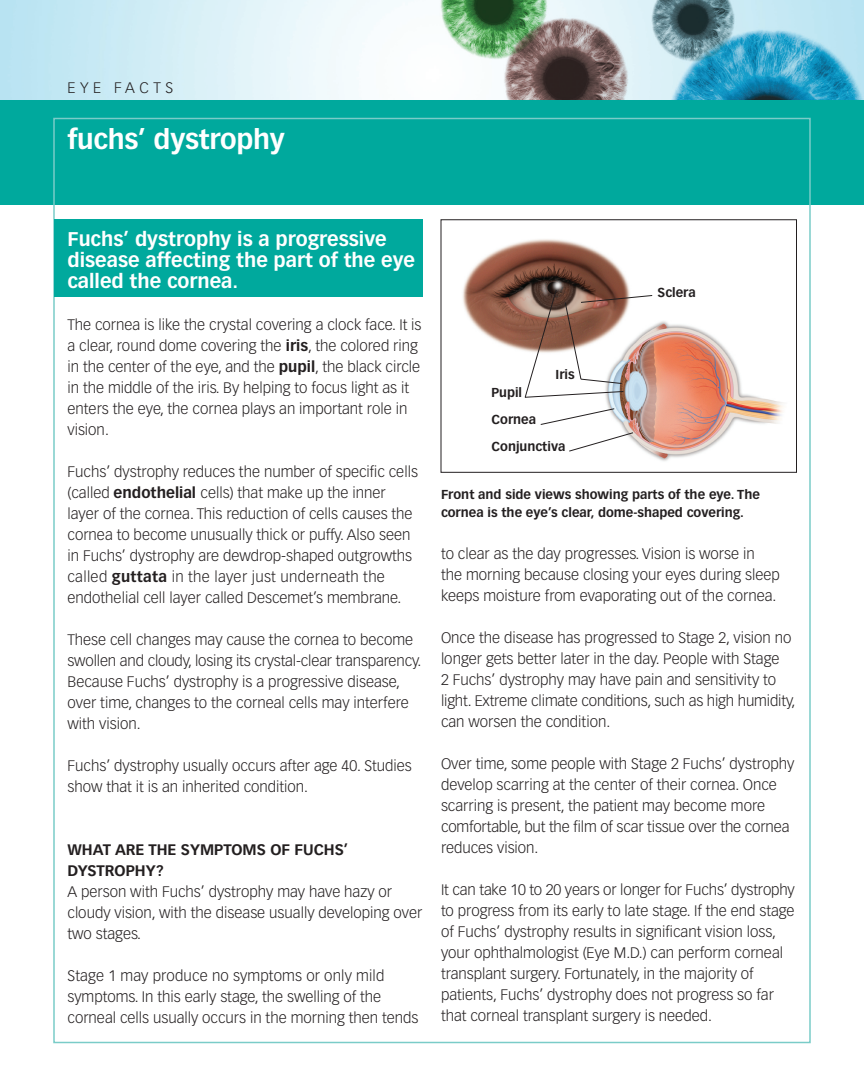
<style>
.page{position:relative;width:864px;height:1080px;background:#fff}
.page>*{position:absolute;margin:0;border:0;box-sizing:border-box;transform-origin:0 0}
.t1{font:700 27px "Vectora LH";letter-spacing:-.01em;color:#fff}
.t2{font:700 19.5px/21px "Vectora LH";color:#fff}
.t3{font:300 15px/21px "Vectora LH";color:#231f20}
.t4{font:700 15px/21px "Vectora LH";color:#231f20}
.t5{font:300 15px "Vectora LH";letter-spacing:.3em;color:#231f20}
.t6{font:700 12.75px/27px "Vectora LH";color:#231f20}
.s1{font-weight:700}
</style>
<div class="page">
<img style="left:0;top:0;width:864px;height:100px">
<div style="left:0;top:100px;width:864px;height:105px;background:#00a99d"></div>
<div style="left:55px;top:219px;width:368px;height:78px;background:#00a99d"></div>
<img style="left:462px;top:239px;width:321px;height:222px">
<svg style="left:524px;top:289px;width:129px;height:109px"></svg>
<svg style="left:540px;top:408px;width:75px;height:17px"></svg>
<svg style="left:568px;top:432px;width:66px;height:20px"></svg>
<p class="t5" style="left:68px;top:79px;width:107px">EYE FACTS</p>
<h1 class="t1" style="left:68px;top:123px;width:219px">fuchs’ dystrophy</h1>
<h2 class="t2" style="left:68px;top:228px;width:349px">Fuchs’ dystrophy is a progressive disease affecting the part of the eye called the cornea.</h2>
<p class="t3" style="left:68px;top:314px;width:356px">The cornea is like the crystal covering a clock face. It is a clear, round dome covering the <span class="s1">iris</span>, the colored ring in the center of the eye, and the <span class="s1">pupil</span>, the black circle in the middle of the iris. By helping to focus light as it enters the eye, the cornea plays an important role in vision.</p>
<p class="t3" style="left:68px;top:461px;width:352px">Fuchs’ dystrophy reduces the number of specific cells (called <span class="s1">endothelial</span> cells) that make up the inner layer of the cornea. This reduction of cells causes the cornea to become unusually thick or puffy. Also seen in Fuchs’ dystrophy are dewdrop-shaped outgrowths called <span class="s1">guttata</span> in the layer just underneath the endothelial cell layer called Descemet’s membrane.</p>
<p class="t3" style="left:68px;top:629px;width:355px">These cell changes may cause the cornea to become swollen and cloudy, losing its crystal-clear transparency.<br>Because Fuchs’ dystrophy is a progressive disease, over time, changes to the corneal cells may interfere with vision.</p>
<p class="t3" style="left:68px;top:755px;width:346px">Fuchs’ dystrophy usually occurs after age 40. Studies show that it is an inherited condition.</p>
<p class="t4" style="left:68px;top:839px;width:282px">WHAT ARE THE SYMPTOMS OF FUCHS’<br>DYSTROPHY?</p>
<p class="t3" style="left:68px;top:881px;width:356px">A person with Fuchs’ dystrophy may have hazy or cloudy vision, with the disease usually developing over two stages.</p>
<p class="t3" style="left:68px;top:965px;width:353px">Stage 1 may produce no symptoms or only mild symptoms. In this early stage, the swelling of the corneal cells usually occurs in the morning then tends</p>
<p class="t6" style="left:556px;top:361px;width:21px">Iris</p>
<p class="t6" style="left:492px;top:379px;width:75px">Pupil<br>Cornea<br>Conjunctiva</p>
<p class="t6" style="left:658px;top:279px;width:40px">Sclera</p>
<p class="t6" style="left:441px;top:486px;width:320px;line-height:18px">Front and side views showing parts of the eye. The cornea is the eye’s clear, dome-shaped covering.</p>
<p class="t3" style="left:441px;top:543px;width:340px">to clear as the day progresses. Vision is worse in<br>the morning because closing your eyes during sleep keeps moisture from evaporating out of the cornea.</p>
<p class="t3" style="left:441px;top:627px;width:356px">Once the disease has progressed to Stage 2, vision no longer gets better later in the day. People with Stage<br>2 Fuchs’ dystrophy may have pain and sensitivity to light. Extreme climate conditions, such as high humidity, can worsen the condition.</p>
<p class="t3" style="left:441px;top:753px;width:355px">Over time, some people with Stage 2 Fuchs’ dystrophy develop scarring at the center of their cornea. Once scarring is present, the patient may become more comfortable, but the film of scar tissue over the cornea reduces vision.</p>
<p class="t3" style="left:441px;top:879px;width:355px">It can take 10 to 20 years or longer for Fuchs’ dystrophy to progress from its early to late stage. If the end stage of Fuchs’ dystrophy results in significant vision loss, your ophthalmologist (Eye M.D.) can perform corneal transplant surgery. Fortunately, in the majority of patients, Fuchs’ dystrophy does not progress so far that corneal transplant surgery is needed.</p>
</div>
